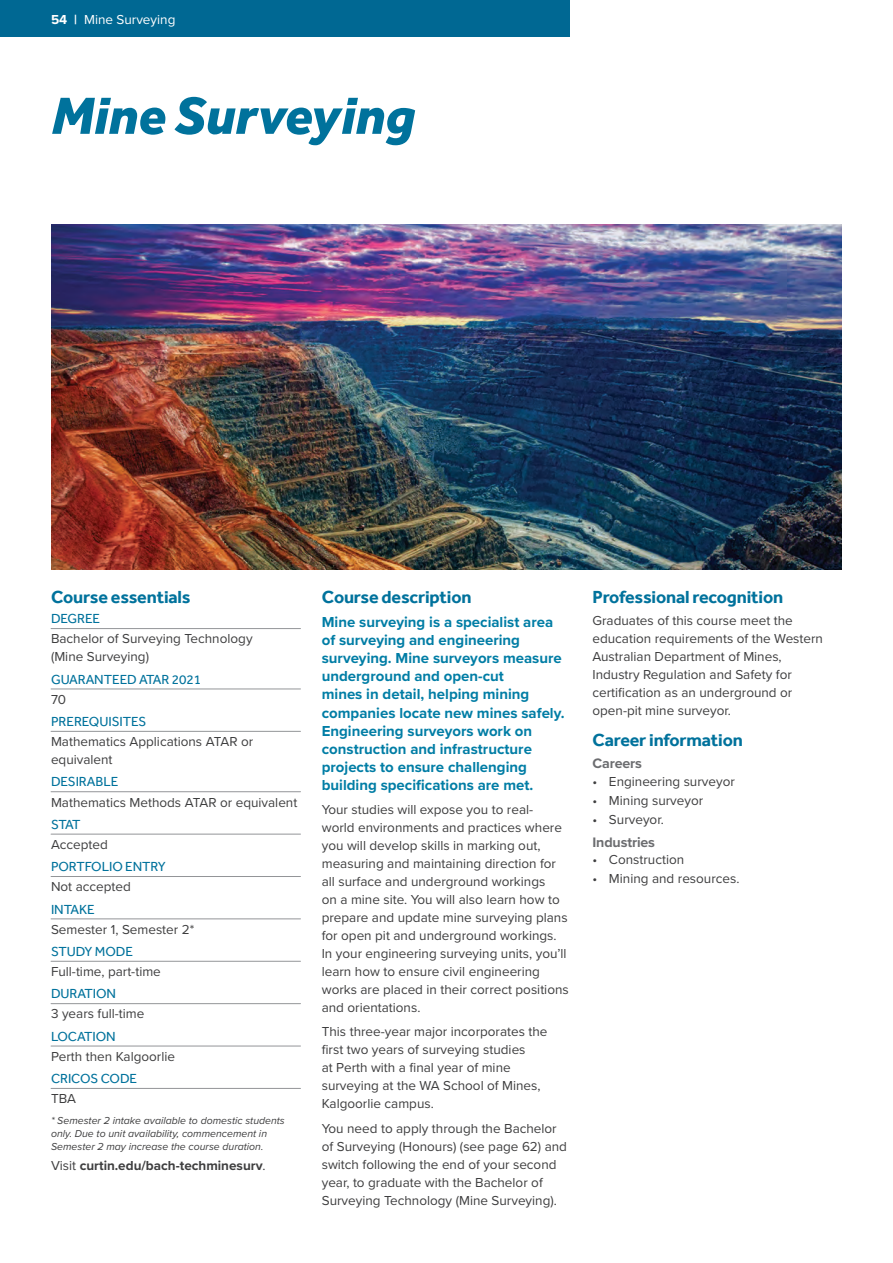
<style>
.page{position:relative;width:893px;height:1263px;background:#fff}
.page>*{position:absolute;margin:0;border:0;box-sizing:border-box;transform-origin:0 0}
.SPLASH_arts{font:italic 800 54px "Effra";color:#00729c}
.H2_arts{font:700 18px "Effra";letter-spacing:-.01em;color:#00729c}
.intro_p_arts{font:700 15px/18px "Proxima Nova";color:#007da5}
.t1{font:700 14.25px "Proxima Nova";letter-spacing:-.01em;color:#6c6d70}
.t2{font:13.5px/18px "Proxima Nova";color:#3e3e3f}
.H3_arts{font:13.5px "Effra";letter-spacing:-.005em;color:#00729c}
.QR_CODE_URL{font:700 13.5px "Proxima Nova";color:#3e3e3f}
.tab_left{font:13.5px "Proxima Nova";color:#fff}
.QR_CODE_URL-2{font:italic 10.5px/12.6px "Proxima Nova";color:#3e3e3f}
.s1{font-weight:700}
.s2{font-weight:400}
</style>
<div class="page">
<div style="left:0;top:0;width:570px;height:36px;background:#006893"></div>
<hr style="left:51px;top:628px;width:249px;height:1px;background:#939598">
<hr style="left:51px;top:689px;width:249px;height:1px;background:#939598">
<hr style="left:51px;top:731px;width:249px;height:1px;background:#939598">
<hr style="left:51px;top:791px;width:249px;height:1px;background:#939598">
<hr style="left:51px;top:834px;width:249px;height:1px;background:#939598">
<hr style="left:51px;top:876px;width:249px;height:1px;background:#939598">
<hr style="left:51px;top:919px;width:249px;height:1px;background:#939598">
<hr style="left:51px;top:961px;width:249px;height:1px;background:#939598">
<hr style="left:51px;top:1003px;width:249px;height:1px;background:#939598">
<hr style="left:51px;top:1046px;width:249px;height:1px;background:#939598">
<hr style="left:51px;top:1088px;width:249px;height:1px;background:#939598">
<img style="left:51px;top:224px;width:791px;height:346px">
<p class="tab_left" style="left:51px;top:9px;width:126px"><span class="s1">54 |</span> Mine Surveying</p>
<p class="SPLASH_arts" style="left:51px;top:84px;width:365px">Mine Surveying</p>
<p class="H2_arts" style="left:51px;top:586px;width:141px">Course essentials</p>
<p class="H3_arts" style="left:51px;top:611px;width:51px">DEGREE</p>
<p class="t2" style="left:51px;top:629px;width:203px">Bachelor of Surveying Technology (Mine Surveying)</p>
<p class="H3_arts" style="left:51px;top:671px;width:152px">GUARANTEED ATAR 2021</p>
<p class="t2" style="left:51px;top:690px;width:17px">70</p>
<p class="H3_arts" style="left:51px;top:713px;width:97px">PREREQUISITES</p>
<p class="t2" style="left:51px;top:732px;width:204px">Mathematics Applications ATAR or equivalent</p>
<p class="H3_arts" style="left:51px;top:774px;width:69px">DESIRABLE</p>
<p class="t2" style="left:51px;top:792px;width:248px">Mathematics Methods ATAR or equivalent</p>
<p class="H3_arts" style="left:51px;top:816px;width:31px">STAT</p>
<p class="t2" style="left:51px;top:835px;width:58px">Accepted</p>
<p class="H3_arts" style="left:51px;top:858px;width:116px">PORTFOLIO ENTRY</p>
<p class="t2" style="left:51px;top:877px;width:81px">Not accepted</p>
<p class="H3_arts" style="left:51px;top:901px;width:45px">INTAKE</p>
<p class="t2" style="left:51px;top:919px;width:145px">Semester 1, Semester 2*</p>
<p class="H3_arts" style="left:51px;top:943px;width:83px">STUDY MODE</p>
<p class="t2" style="left:51px;top:962px;width:111px">Full-time, part-time</p>
<p class="H3_arts" style="left:51px;top:986px;width:67px">DURATION</p>
<p class="t2" style="left:51px;top:1004px;width:95px">3 years full-time</p>
<p class="H3_arts" style="left:51px;top:1028px;width:66px">LOCATION</p>
<p class="t2" style="left:51px;top:1047px;width:126px">Perth then Kalgoorlie</p>
<p class="H3_arts" style="left:51px;top:1070px;width:88px">CRICOS CODE</p>
<p class="t2" style="left:51px;top:1089px;width:27px">TBA</p>
<p class="QR_CODE_URL-2" style="left:51px;top:1114px;width:235px">* Semester 2 intake available to domestic students only. Due to unit availability, commencement in<br>Semester 2 may increase the course duration.</p>
<p class="QR_CODE_URL" style="left:51px;top:1156px;width:216px"><span class="s2">Visit</span> curtin.edu/bach-techminesurv<span class="s2">.</span></p>
<p class="H2_arts" style="left:322px;top:586px;width:151px">Course description</p>
<p class="intro_p_arts" style="left:322px;top:613px;width:244px">Mine surveying is a specialist area of surveying and engineering surveying. Mine surveyors measure underground and open-cut<br>mines in detail, helping mining companies locate new mines safely.<br>Engineering surveyors work on construction and infrastructure projects to ensure challenging building specifications are met.</p>
<p class="t2" style="left:322px;top:800px;width:249px">Your studies will expose you to real&shy;world environments and practices where you will develop skills in marking out, measuring and maintaining direction for all surface and underground workings<br>on a mine site. You will also learn how to prepare and update mine surveying plans for open pit and underground workings.<br>In your engineering surveying units, you’ll learn how to ensure civil engineering works are placed in their correct positions and orientations.</p>
<p class="t2" style="left:322px;top:1022px;width:227px">This three-year major incorporates the first two years of surveying studies<br>at Perth with a final year of mine surveying at the WA School of Mines,<br>Kalgoorlie campus.</p>
<p class="t2" style="left:322px;top:1118px;width:247px">You need to apply through the Bachelor of Surveying (Honours) (see page 62) and switch following the end of your second year, to graduate with the Bachelor of Surveying Technology (Mine Surveying).</p>
<p class="H2_arts" style="left:592px;top:586px;width:192px">Professional recognition</p>
<p class="t2" style="left:592px;top:611px;width:232px">Graduates of this course meet the education requirements of the Western Australian Department of Mines, Industry Regulation and Safety for certification as an underground or open-pit mine surveyor.</p>
<p class="H2_arts" style="left:592px;top:729px;width:152px">Career information</p>
<p class="t1" style="left:592px;top:753px;width:51px">Careers</p>
<p class="t2" style="left:592px;top:771px;width:144px">• Engineering surveyor</p>
<p class="t2" style="left:592px;top:791px;width:112px">• Mining surveyor</p>
<p class="t2" style="left:592px;top:810px;width:73px">• Surveyor.</p>
<p class="t1" style="left:592px;top:831px;width:64px">Industries</p>
<p class="t2" style="left:592px;top:850px;width:93px">• Construction</p>
<p class="t2" style="left:592px;top:869px;width:149px">• Mining and resources.</p>
</div>
